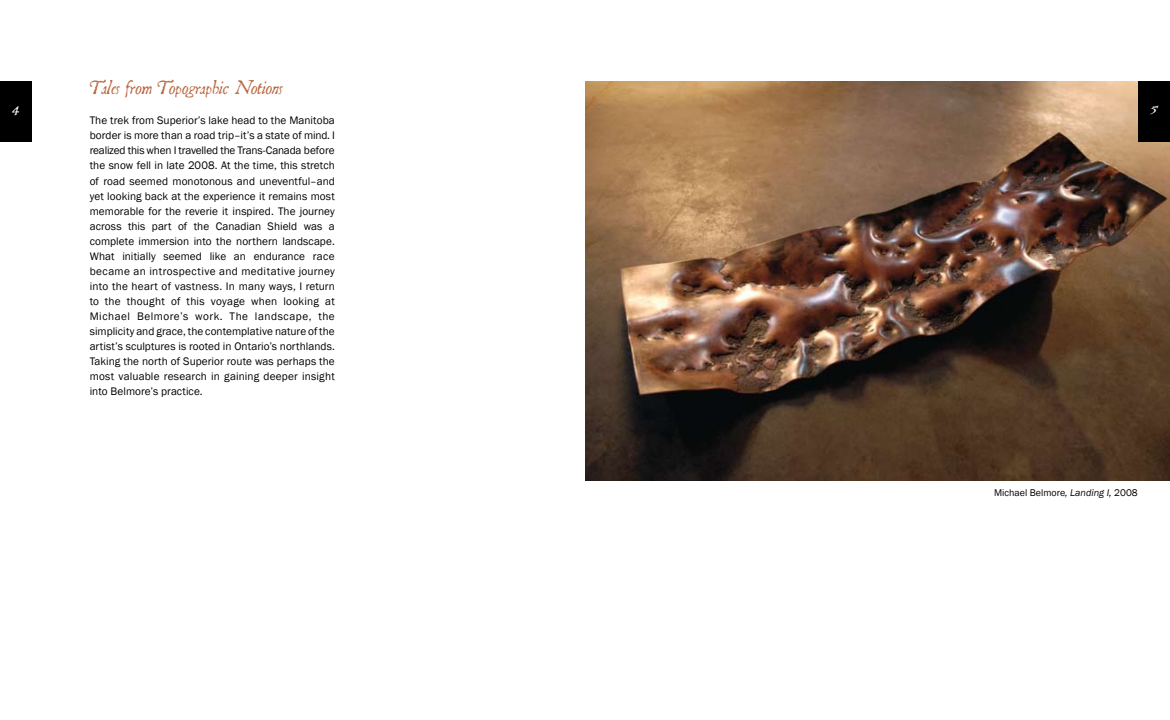
<style>
.page{position:relative;width:1170px;height:720px;background:#fff}
.page>*{position:absolute;margin:0;border:0;box-sizing:border-box;transform-origin:0 0}
.t1{font:italic 17.5px "Telegdi";letter-spacing:-.025em;color:#b96843}
.t2{font:11.25px/15px "Franklin Gothic";letter-spacing:.01em;color:#000;text-align:justify}
.t3{font:italic 11.25px "Telegdi";color:#fff}
.t4{font:10px "Franklin Gothic";color:#000}
.s1{font-style:italic}
</style>
<div class="page">
<img style="left:585px;top:81px;width:584px;height:399px">
<div style="left:1137px;top:81px;width:32px;height:60px;background:#000"></div>
<div style="left:0;top:81px;width:32px;height:60px;background:#000"></div>
<h1 class="t1" style="left:90px;top:74px;width:195px">Tales from Topographic Notions</h1>
<p class="t2" style="left:90px;top:113px;width:247px">The trek from Superior’s lake head to the Manitoba border is more than a road trip–it’s a state of mind. I realized this when I travelled the Trans-Canada before the snow fell in late 2008. At the time, this stretch of road seemed monotonous and uneventful–and yet looking back at the experience it remains most memorable for the reverie it inspired. The journey across this part of the Canadian Shield was a complete immersion into the northern landscape.<br>What initially seemed like an endurance race became an introspective and meditative journey into the heart of vastness. In many ways, I return to the thought of this voyage when looking at Michael Belmore’s work. The landscape, the simplicity and grace, the contemplative nature of the artist’s sculptures is rooted in Ontario’s northlands.<br>Taking the north of Superior route was perhaps the most valuable research in gaining deeper insight into Belmore’s practice.</p>
<p class="t3" style="left:12px;top:99px;width:9px">4</p>
<p class="t3" style="left:1150px;top:99px;width:9px">5</p>
<p class="t4" style="left:994px;top:487px;width:145px">Michael Belmore<span class="s1">, Landing I,</span> 2008</p>
</div>
